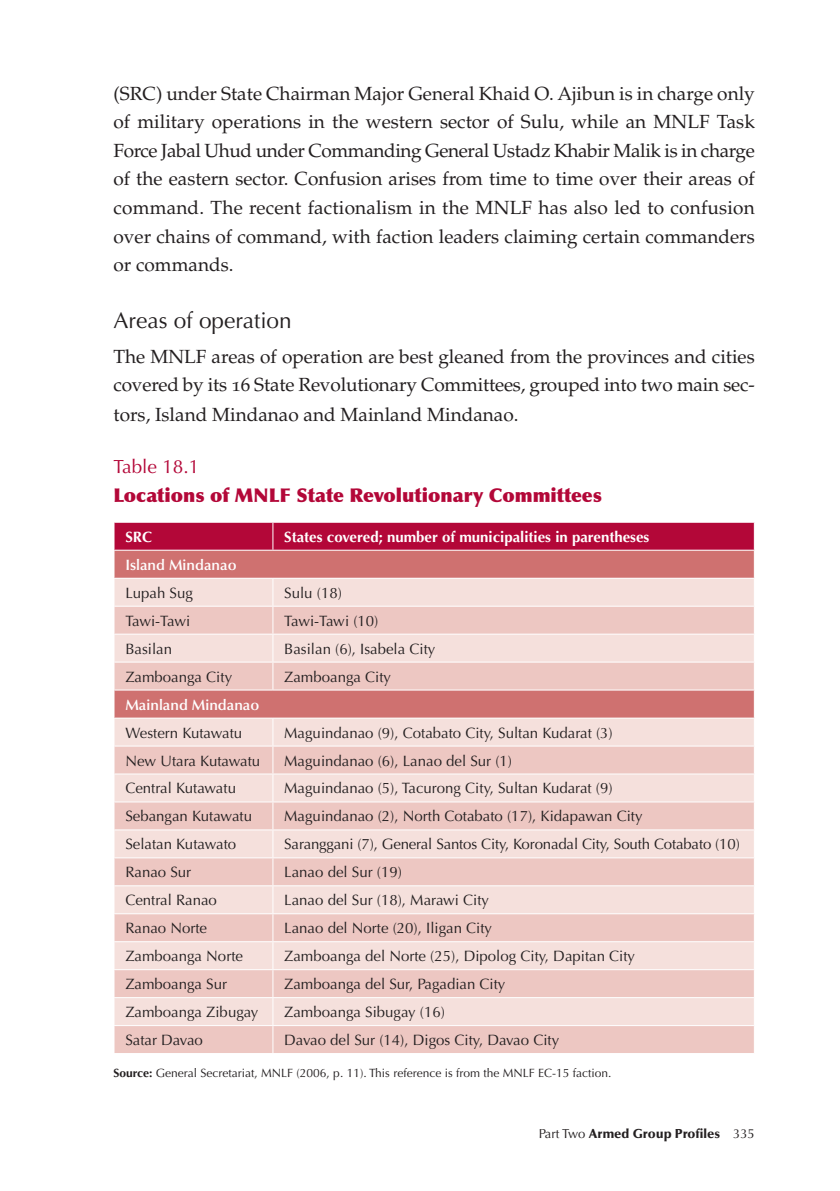
<style>
.page{position:relative;width:840px;height:1191px;background:#fff}
.page>*{position:absolute;margin:0;border:0;box-sizing:border-box;transform-origin:0 0}
.t1{font:22.6px "Optima";color:#231f20}
.t2{font:19px/28.6px "Palatino";color:#231f20;text-align:justify}
.t3{font:900 19px "Optima";color:#b30738}
.t4{font:19px "Optima";color:#b30738}
.t5{font:15px "Optima";color:#231f20}
.t6{font:700 15px "Optima";color:#fff}
.t7{font:600 15px "Optima";color:#fff}
.t8{font:15px "Optima";letter-spacing:-.02em;color:#231f20}
.t9{font:900 13px "Optima";color:#231f20}
.t10{font:12px "Optima";color:#231f20}
.s1{font-family:"Palatino SC"}
.s2{font-weight:700}
.s3{font-weight:400}
</style>
<div class="page">
<svg style="left:114px;top:522px;width:640px;height:531px;background:#eac0bf"></svg>
<p class="t2" style="left:113px;top:81px;width:642px">(SRC) under State Chairman Major General Khaid O. Ajibun is in charge only of military operations in the western sector of Sulu, while an MNLF Task Force Jabal Uhud under Commanding General Ustadz Khabir Malik is in charge of the eastern sector. Confusion arises from time to time over their areas of command. The recent factionalism in the MNLF has also led to confusion over chains of command, with faction leaders claiming certain commanders or commands.</p>
<h1 class="t1" style="left:113px;top:311px;width:180px">Areas of operation</h1>
<p class="t2" style="left:113px;top:344px;width:642px">The MNLF areas of operation are best gleaned from the provinces and cities covered by its <span class="s1">16</span> State Revolutionary Committees, grouped into two main sec&shy;tors, Island Mindanao and Mainland Mindanao.</p>
<p class="t4" style="left:113px;top:458px;width:87px">Table 18.1</p>
<p class="t3" style="left:113px;top:488px;width:489px">Locations of MNLF State Revolutionary Committees</p>
<p class="t6" style="left:125px;top:530px;width:28px">SRC</p>
<p class="t6" style="left:284px;top:530px;width:366px">States covered; number of municipalities in parentheses</p>
<p class="t7" style="left:125px;top:558px;width:113px">Island Mindanao</p>
<p class="t5" style="left:125px;top:586px;width:69px">Lupah Sug</p>
<p class="t5" style="left:284px;top:586px;width:59px">Sulu (18)</p>
<p class="t8" style="left:125px;top:614px;width:66px">Tawi-Tawi</p>
<p class="t8" style="left:284px;top:614px;width:96px">Tawi-Tawi (10)</p>
<p class="t5" style="left:125px;top:642px;width:48px">Basilan</p>
<p class="t5" style="left:284px;top:642px;width:152px">Basilan (6), Isabela City</p>
<p class="t5" style="left:125px;top:670px;width:108px">Zamboanga City</p>
<p class="t5" style="left:284px;top:670px;width:108px">Zamboanga City</p>
<p class="t7" style="left:125px;top:698px;width:135px">Mainland Mindanao</p>
<p class="t5" style="left:125px;top:726px;width:118px">Western Kutawatu</p>
<p class="t5" style="left:284px;top:726px;width:330px">Maguindanao (9), Cotabato City, Sultan Kudarat (3)</p>
<p class="t5" style="left:125px;top:754px;width:136px">New Utara Kutawatu</p>
<p class="t5" style="left:284px;top:754px;width:229px">Maguindanao (6), Lanao del Sur (1)</p>
<p class="t5" style="left:125px;top:782px;width:112px">Central Kutawatu</p>
<p class="t5" style="left:284px;top:782px;width:330px">Maguindanao (5), Tacurong City, Sultan Kudarat (9)</p>
<p class="t5" style="left:125px;top:810px;width:128px">Sebangan Kutawatu</p>
<p class="t5" style="left:284px;top:810px;width:359px">Maguindanao (2), North Cotabato (17), Kidapawan City</p>
<p class="t5" style="left:125px;top:838px;width:112px">Selatan Kutawato</p>
<p class="t5" style="left:284px;top:838px;width:457px">Saranggani (7), General Santos City, Koronadal City, South Cotabato (10)</p>
<p class="t5" style="left:125px;top:866px;width:67px">Ranao Sur</p>
<p class="t5" style="left:284px;top:866px;width:119px">Lanao del Sur (19)</p>
<p class="t5" style="left:125px;top:894px;width:93px">Central Ranao</p>
<p class="t5" style="left:284px;top:894px;width:206px">Lanao del Sur (18), Marawi City</p>
<p class="t5" style="left:125px;top:922px;width:83px">Ranao Norte</p>
<p class="t5" style="left:284px;top:922px;width:209px">Lanao del Norte (20), Iligan City</p>
<p class="t5" style="left:125px;top:950px;width:119px">Zamboanga Norte</p>
<p class="t5" style="left:284px;top:950px;width:352px">Zamboanga del Norte (25), Dipolog City, Dapitan City</p>
<p class="t5" style="left:125px;top:978px;width:103px">Zamboanga Sur</p>
<p class="t5" style="left:284px;top:978px;width:222px">Zamboanga del Sur, Pagadian City</p>
<p class="t5" style="left:125px;top:1005px;width:134px">Zamboanga Zibugay</p>
<p class="t5" style="left:284px;top:1005px;width:162px">Zamboanga Sibugay (16)</p>
<p class="t5" style="left:125px;top:1033px;width:79px">Satar Davao</p>
<p class="t5" style="left:284px;top:1033px;width:276px">Davao del Sur (14), Digos City, Davao City</p>
<p class="t10" style="left:113px;top:1068px;width:499px"><span class="s2">Source:</span> General Secretariat, MNLF (2006, p. 11). This reference is from the MNLF EC-15 faction.</p>
<p class="t9" style="left:538px;top:1128px;width:217px"><span class="s3">Part Two</span> Armed Group Profiles <span class="s3">335</span></p>
</div>
